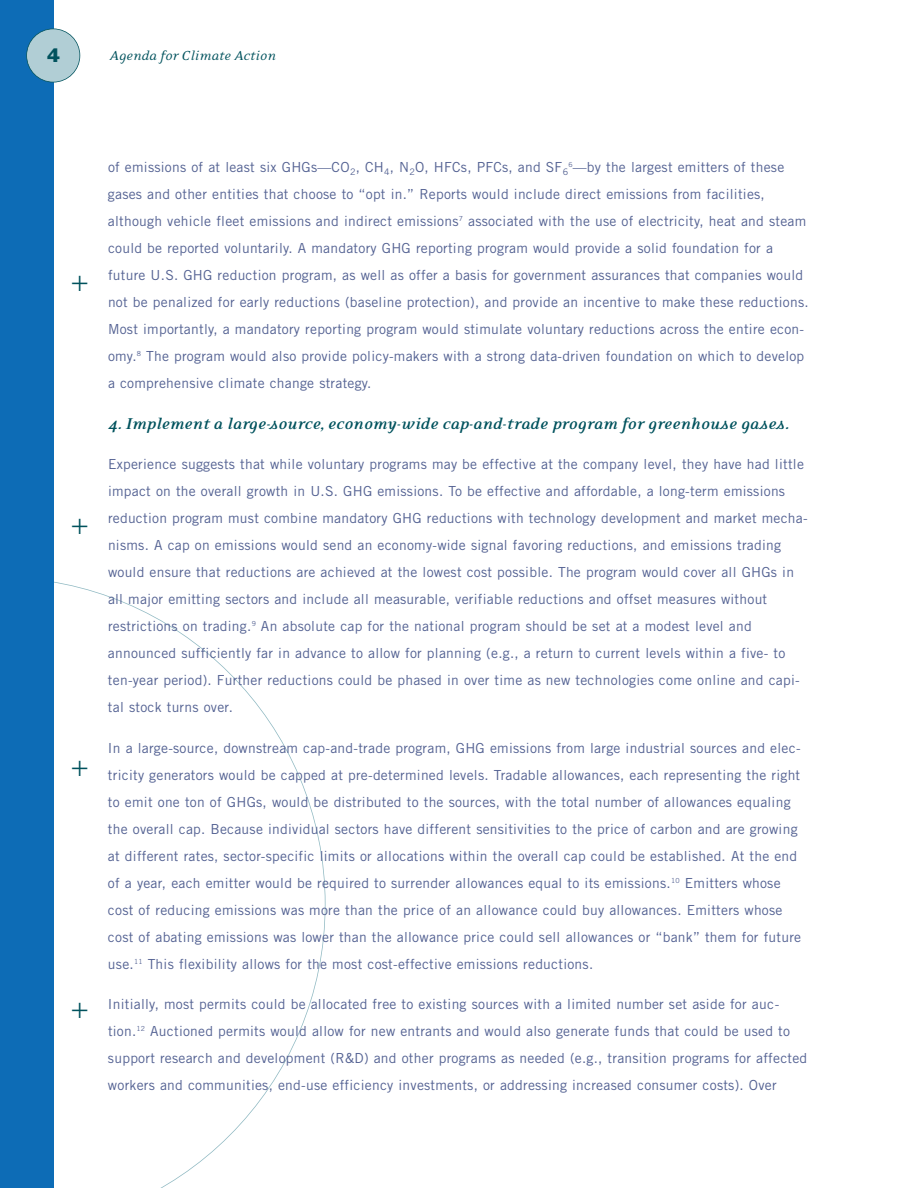
<style>
.page{position:relative;width:918px;height:1188px;background:#fff}
.page>*{position:absolute;margin:0;border:0;box-sizing:border-box;transform-origin:0 0}
.t1{font:300 30px "Akzidenz Grotesk";color:#00525d}
.t2{font:italic 700 18px "Eidetic Serif";letter-spacing:-.015em;color:#00525d}
.t3{font:18px "Franklin Gothic BT";color:#00525d}
.t4{font:italic 15px "Eidetic Serif";color:#00525d}
.t5{font:13.8px/27px "Trade Gothic LT Std";letter-spacing:.02em;color:#536192}
</style>
<div class="page">
<svg style="left:54px;top:581px;width:272px;height:607px"></svg>
<div style="left:0;top:0;width:54px;height:1188px;background:#0d6cb6"></div>
<div style="left:27px;top:29px;width:53px;height:53px;background:#b1ced5;border-radius:50%"></div>
<div style="left:26px;top:28px;width:54px;height:54px;border:2px solid #00525d;border-radius:50%"></div>
<h2 class="t3" style="left:47px;top:48px;width:14px">4</h2>
<p class="t4" style="left:110px;top:51px;width:168px">Agenda for Climate Action</p>
<h1 class="t1" style="left:71px;top:270px;width:19px">+</h1>
<h1 class="t1" style="left:71px;top:512px;width:19px">+</h1>
<h1 class="t1" style="left:71px;top:755px;width:19px">+</h1>
<h1 class="t1" style="left:71px;top:997px;width:19px">+</h1>
<p class="t5" style="left:108px;top:155px;width:702px">of emissions of at least six GHGs—CO<sub>2</sub>, CH<sub>4</sub>, N<sub>2</sub>O, HFCs, PFCs, and SF<sub>6</sub><sup>6</sup>—by the largest emitters of these gases and other entities that choose to “opt in.” Reports would include direct emissions from facilities, although vehicle fleet emissions and indirect emissions<sup>7</sup> associated with the use of electricity, heat and steam could be reported voluntarily. A mandatory GHG reporting program would provide a solid foundation for a future U.S. GHG reduction program, as well as offer a basis for government assurances that companies would not be penalized for early reductions (baseline protection), and provide an incentive to make these reductions.<br>Most importantly, a mandatory reporting program would stimulate voluntary reductions across the entire econ&shy;omy.<sup>8</sup> The program would also provide policy-makers with a strong data-driven foundation on which to develop a comprehensive climate change strategy.</p>
<h2 class="t2" style="left:108px;top:417px;width:683px">4. Implement a large-source, economy-wide cap-and-trade program for greenhouse gases.</h2>
<p class="t5" style="left:108px;top:452px;width:701px">Experience suggests that while voluntary programs may be effective at the company level, they have had little impact on the overall growth in U.S. GHG emissions. To be effective and affordable, a long-term emissions reduction program must combine mandatory GHG reductions with technology development and market mecha&shy;nisms. A cap on emissions would send an economy-wide signal favoring reductions, and emissions trading would ensure that reductions are achieved at the lowest cost possible. The program would cover all GHGs in all major emitting sectors and include all measurable, verifiable reductions and offset measures without restrictions on trading.<sup>9</sup> An absolute cap for the national program should be set at a modest level and announced sufficiently far in advance to allow for planning (e.g., a return to current levels within a five- to ten-year period). Further reductions could be phased in over time as new technologies come online and capi&shy;tal stock turns over.</p>
<p class="t5" style="left:108px;top:735px;width:695px">In a large-source, downstream cap-and-trade program, GHG emissions from large industrial sources and elec&shy;tricity generators would be capped at pre-determined levels. Tradable allowances, each representing the right to emit one ton of GHGs, would be distributed to the sources, with the total number of allowances equaling the overall cap. Because individual sectors have different sensitivities to the price of carbon and are growing at different rates, sector-specific limits or allocations within the overall cap could be established. At the end of a year, each emitter would be required to surrender allowances equal to its emissions.<sup>10</sup> Emitters whose cost of reducing emissions was more than the price of an allowance could buy allowances. Emitters whose cost of abating emissions was lower than the allowance price could sell allowances or “bank” them for future use.<sup>11</sup> This flexibility allows for the most cost-effective emissions reductions.</p>
<p class="t5" style="left:108px;top:992px;width:701px">Initially, most permits could be allocated free to existing sources with a limited number set aside for auc&shy;tion.<sup>12</sup> Auctioned permits would allow for new entrants and would also generate funds that could be used to support research and development (R&amp;D) and other programs as needed (e.g., transition programs for affected workers and communities, end-use efficiency investments, or addressing increased consumer costs). Over</p>
</div>
